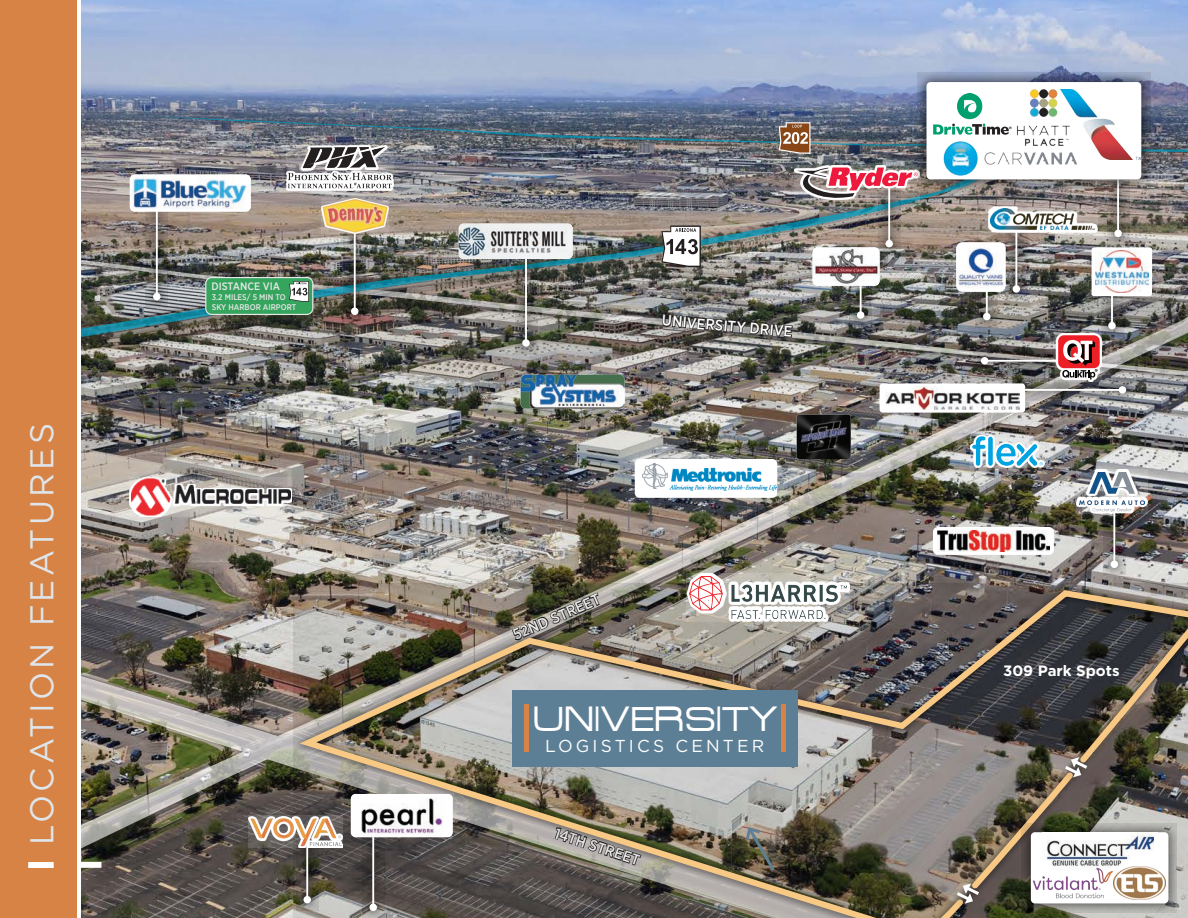
<style>
.page{position:relative;width:1188px;height:918px;background:#fff}
.page>*{position:absolute;margin:0;border:0;box-sizing:border-box;transform-origin:0 0}
.t1{font:38.25px "Acens";letter-spacing:.025em;color:#fff}
.t2{font:33px "Gotham";letter-spacing:.1em;color:#dfe5ea}
.t3{font:17.25px "Gotham";letter-spacing:.18em;color:#fff}
.t4{font:500 15.15px "Gotham Narrow";color:#fff}
.bullet_points{font:700 15px "Gotham";color:#fff}
.t5{font:500 10.8px "Gotham Narrow";color:#e6e7e6}
.t6{font:500 8.25px/9.9px "Gotham Narrow";color:#e6e7e6}
</style>
<div class="page">
<img style="left:82px;top:0;width:1106px;height:107px">
<img style="left:82px;top:387px;width:1106px;height:531px">
<img style="left:82px;top:381px;width:1106px;height:6px">
<img style="left:82px;top:344px;width:1106px;height:37px">
<img style="left:82px;top:107px;width:1106px;height:237px">
<img style="left:82px;top:114px;width:1106px;height:223px">
<svg style="left:661px;top:226px;width:40px;height:41px"></svg>
<svg style="left:779px;top:122px;width:32px;height:32px"></svg>
<div style="left:206px;top:278px;width:107px;height:36px;background:#35a45d;border-radius:6px"></div>
<div style="left:205px;top:277px;width:108px;height:38px;border:1px solid #e6e7e6;border-radius:6px"></div>
<svg style="left:289px;top:281px;width:20px;height:21px"></svg>
<svg style="left:661px;top:289px;width:133px;height:72px;background:#6c6b67"></svg>
<img style="left:302px;top:587px;width:886px;height:331px">
<svg style="left:362px;top:837px;width:22px;height:81px;background:#514d4a"></svg>
<hr style="left:372px;top:816px;width:2px;height:91px;background:#fff">
<div style="left:369px;top:904px;width:8px;height:7px;background:#fff;border-radius:50%"></div>
<svg style="left:1101px;top:296px;width:22px;height:41px"></svg>
<hr style="left:1111px;top:263px;width:2px;height:63px;background:#fff">
<div style="left:1108px;top:322px;width:8px;height:7px;background:#fff;border-radius:50%"></div>
<svg style="left:1005px;top:232px;width:22px;height:68px"></svg>
<hr style="left:1015px;top:226px;width:2px;height:63px;background:#fff">
<div style="left:1013px;top:285px;width:7px;height:8px;background:#fff;border-radius:50%"></div>
<svg style="left:974px;top:350px;width:82px;height:22px;background:#5e5b59"></svg>
<hr style="left:985px;top:360px;width:80px;height:2px;background:#fff">
<div style="left:981px;top:357px;width:7px;height:8px;background:#fff;border-radius:50%"></div>
<svg style="left:1107px;top:189px;width:22px;height:55px"></svg>
<hr style="left:1117px;top:98px;width:2px;height:135px;background:#fff">
<div style="left:1114px;top:230px;width:8px;height:7px;background:#fff;border-radius:50%"></div>
<svg style="left:878px;top:200px;width:22px;height:54px"></svg>
<hr style="left:888px;top:174px;width:2px;height:70px;background:#fff">
<div style="left:885px;top:240px;width:8px;height:7px;background:#fff;border-radius:50%"></div>
<svg style="left:850px;top:286px;width:22px;height:40px"></svg>
<hr style="left:860px;top:267px;width:2px;height:48px;background:#fff">
<div style="left:857px;top:311px;width:7px;height:8px;background:#fff;border-radius:50%"></div>
<svg style="left:515px;top:259px;width:22px;height:95px;background:#636762"></svg>
<hr style="left:525px;top:252px;width:2px;height:91px;background:#fff">
<div style="left:522px;top:339px;width:8px;height:8px;background:#fff;border-radius:50%"></div>
<svg style="left:146px;top:212px;width:22px;height:96px;background:#706c67"></svg>
<hr style="left:156px;top:203px;width:2px;height:94px;background:#fff">
<div style="left:153px;top:293px;width:8px;height:7px;background:#fff;border-radius:50%"></div>
<svg style="left:344px;top:234px;width:22px;height:88px;background:#525552"></svg>
<hr style="left:354px;top:226px;width:2px;height:85px;background:#fff">
<div style="left:351px;top:308px;width:7px;height:7px;background:#fff;border-radius:50%"></div>
<svg style="left:1001px;top:379px;width:132px;height:22px;background:#7c7c7c"></svg>
<hr style="left:1007px;top:389px;width:115px;height:2px;background:#fff">
<div style="left:1119px;top:386px;width:7px;height:8px;background:#fff;border-radius:50%"></div>
<svg style="left:1103px;top:514px;width:22px;height:61px"></svg>
<hr style="left:1113px;top:502px;width:2px;height:62px;background:#fff">
<div style="left:1111px;top:561px;width:7px;height:7px;background:#fff;border-radius:50%"></div>
<svg style="left:296px;top:848px;width:22px;height:62px"></svg>
<hr style="left:306px;top:830px;width:2px;height:70px;background:#fff">
<div style="left:303px;top:896px;width:8px;height:7px;background:#fff;border-radius:50%"></div>
<div style="left:82px;top:862px;width:19px;height:6px;background:#fff"></div>
<img style="left:131px;top:475px;width:159px;height:44px">
<div style="left:635px;top:459px;width:142px;height:39px;background:#fff;border-radius:5px"></div>
<img style="left:642px;top:464px;width:134px;height:26px">
<svg style="left:794px;top:165px;width:126px;height:35px"></svg>
<svg style="left:797px;top:168px;width:121px;height:30px"></svg>
<img style="left:917px;top:73px;width:233px;height:116px">
<div style="left:927px;top:82px;width:214px;height:97px;background:#fff;border-radius:4px"></div>
<img style="left:933px;top:94px;width:79px;height:41px">
<img style="left:942px;top:141px;width:136px;height:41px">
<img style="left:1015px;top:89px;width:46px;height:58px">
<img style="left:1061px;top:89px;width:80px;height:70px">
<img style="left:130px;top:175px;width:121px;height:37px">
<img style="left:241px;top:816px;width:110px;height:32px">
<img style="left:351px;top:794px;width:102px;height:43px">
<svg style="left:1021px;top:823px;width:156px;height:89px;background:#94948f"></svg>
<div style="left:1031px;top:832px;width:137px;height:71px;background:#fff;border-radius:4px"></div>
<img style="left:1091px;top:833px;width:63px;height:34px">
<img style="left:1091px;top:867px;width:74px;height:32px">
<svg style="left:687px;top:573px;width:163px;height:49px"></svg>
<img style="left:690px;top:577px;width:156px;height:42px">
<svg style="left:1076px;top:469px;width:72px;height:45px"></svg>
<img style="left:1079px;top:472px;width:66px;height:39px">
<div style="left:880px;top:383px;width:145px;height:30px;background:#fff;border-radius:3px"></div>
<img style="left:885px;top:387px;width:135px;height:22px">
<div style="left:1092px;top:247px;width:60px;height:49px;background:#fff;border-radius:2px"></div>
<img style="left:1095px;top:251px;width:54px;height:42px">
<img style="left:521px;top:375px;width:104px;height:34px">
<svg style="left:321px;top:198px;width:68px;height:36px"></svg>
<img style="left:321px;top:199px;width:67px;height:33px">
<img style="left:459px;top:224px;width:114px;height:35px">
<img style="left:813px;top:247px;width:67px;height:39px">
<svg style="left:1056px;top:333px;width:46px;height:49px"></svg>
<div style="left:1058px;top:335px;width:42px;height:33px;background:#ed1f26;border-radius:6px"></div>
<svg style="left:1062px;top:340px;width:36px;height:39px"></svg>
<img style="left:797px;top:415px;width:54px;height:44px">
<svg style="left:988px;top:206px;width:109px;height:26px"></svg>
<img style="left:991px;top:208px;width:104px;height:22px">
<svg style="left:286px;top:145px;width:107px;height:46px"></svg>
<img style="left:288px;top:146px;width:104px;height:44px">
<div style="left:933px;top:527px;width:121px;height:28px;background:#fff;border-radius:5px"></div>
<img style="left:938px;top:531px;width:111px;height:20px">
<svg style="left:970px;top:435px;width:74px;height:33px"></svg>
<img style="left:972px;top:437px;width:71px;height:29px">
<svg style="left:976px;top:292px;width:22px;height:35px"></svg>
<hr style="left:986px;top:267px;width:2px;height:50px;background:#fff">
<div style="left:983px;top:313px;width:8px;height:7px;background:#fff;border-radius:50%"></div>
<img style="left:956px;top:242px;width:50px;height:50px">
<div style="left:0;top:0;width:76px;height:918px;background:#d68345"></div>
<div style="left:512px;top:690px;width:286px;height:76px;background:#5d7f95"></div>
<hr style="left:524px;top:704px;width:4px;height:48px;background:#d68345">
<div style="left:781px;top:704px;width:5px;height:48px;background:#d68345"></div>
<div style="left:28px;top:862px;width:26px;height:6px;background:#fff"></div>
<svg style="left:744px;top:825px;width:34px;height:49px;background:#70695b"></svg>
<div style="left:950px;top:883px;width:36px;height:35px;background:#231f20;opacity:.15"></div>
<div style="left:1058px;top:757px;width:37px;height:34px;background:#625554"></div>
<img style="left:953px;top:757px;width:138px;height:147px">
<p class="t2" style="left:21px;top:845px;width:424px;rotate:-90deg">LOCATION FEATURES</p>
<p class="t5" style="left:212px;top:279px;width:70px">DISTANCE VIA</p>
<p class="t6" style="left:212px;top:292px;width:86px">3.2 MILES/ 5 MIN TO<br>SKY HARBOR AIRPORT</p>
<p class="t4" style="left:663px;top:311px;width:132px;rotate:5deg">UNIVERSITY DRIVE</p>
<p class="t4" style="left:510px;top:627px;width:95px;rotate:-24deg">52ND STREET</p>
<p class="t1" style="left:533px;top:700px;width:246px">UNIVERSITY</p>
<p class="t3" style="left:545px;top:735px;width:220px">LOGISTICS CENTER</p>
<p class="t4" style="left:558px;top:823px;width:90px;rotate:19deg">14TH STREET</p>
<p class="bullet_points" style="left:1003px;top:660px;width:118px">309 Park Spots</p>
</div>
